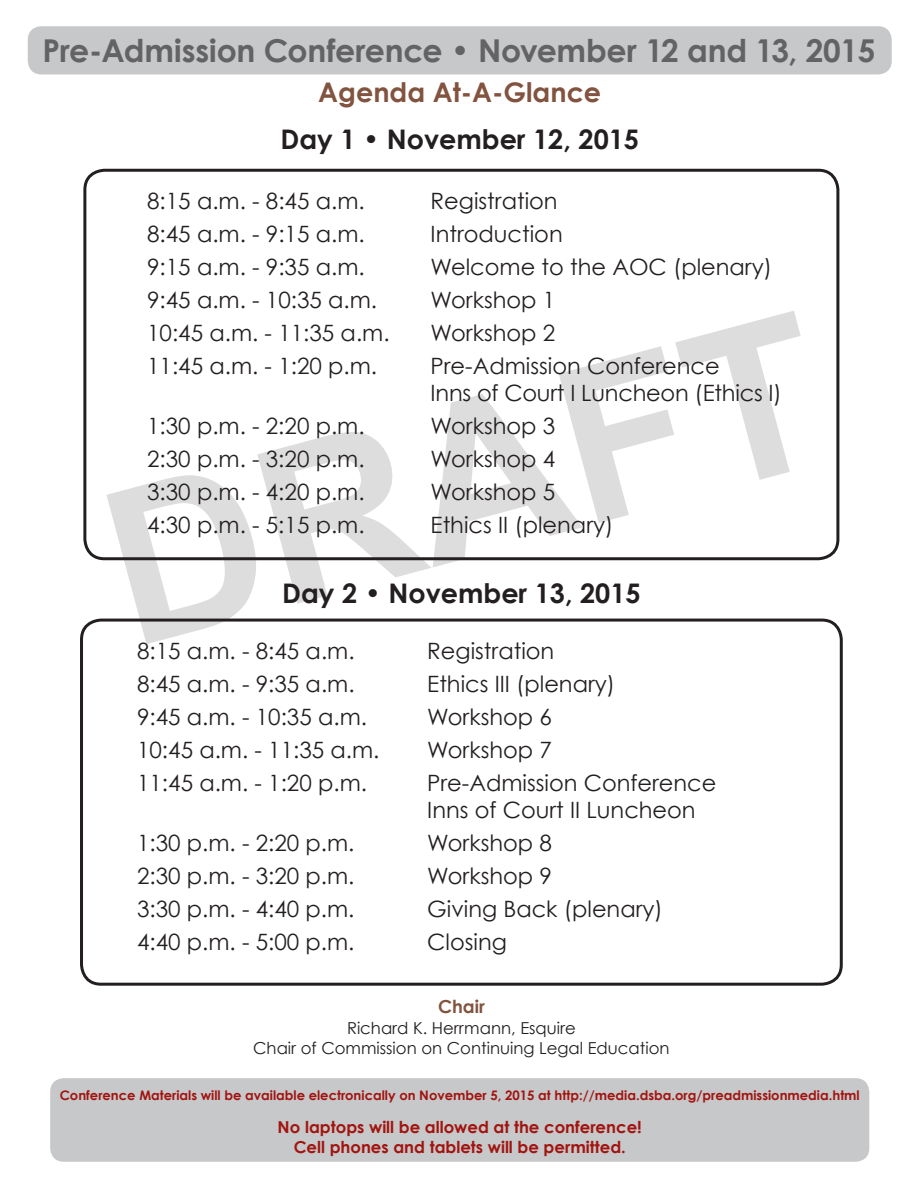
<style>
.page{position:relative;width:918px;height:1188px;background:#fff}
.page>*{position:absolute;margin:0;border:0;box-sizing:border-box;transform-origin:0 0}
.t1{font:700 216px "Arial";color:#231f20}
.t2{font:700 31.5px "Century Gothic";letter-spacing:-.01em;color:#636366}
.t3{font:700 27px "Century Gothic";color:#231f20}
.t4{font:700 27px "Century Gothic";color:#82533f}
.t5{font:22.5px/27px "Century Gothic";color:#231f20}
.t6{font:700 18px "Century Gothic";color:#82533f}
.t7{font:700 16.5px "Century Gothic";color:#a1140f}
.t8{font:16.5px "Century Gothic";color:#231f20}
.t9{font:700 13.2px "Century Gothic";color:#a1140f}
</style>
<div class="page">
<div style="left:83px;top:169px;width:756px;height:391px;border:3px solid #231f20;border-radius:19px"></div>
<div style="left:28px;top:26px;width:864px;height:48px;background:#c7c8ca;border-radius:14px"></div>
<div style="left:80px;top:619px;width:763px;height:367px;border:3px solid #231f20;border-radius:20px"></div>
<div style="left:50px;top:1078px;width:819px;height:84px;background:#c7c8ca;border-radius:14px"></div>
<p class="t2" style="left:43px;top:31px;width:835px">Pre-Admission Conference • November 12 and 13, 2015</p>
<p class="t4" style="left:318px;top:75px;width:284px">Agenda At-A-Glance</p>
<p class="t3" style="left:280px;top:122px;width:360px">Day 1 • November 12, 2015</p>
<p class="t5" style="left:147px;top:187px;width:219px">8:15 a.m. - 8:45 a.m.</p>
<p class="t5" style="left:431px;top:187px;width:129px">Registration</p>
<p class="t5" style="left:147px;top:220px;width:219px">8:45 a.m. - 9:15 a.m.</p>
<p class="t5" style="left:431px;top:220px;width:134px">Introduction</p>
<p class="t5" style="left:147px;top:253px;width:219px">9:15 a.m. - 9:35 a.m.</p>
<p class="t5" style="left:431px;top:253px;width:343px">Welcome to the AOC (plenary)</p>
<p class="t5" style="left:147px;top:286px;width:231px">9:45 a.m. - 10:35 a.m.</p>
<p class="t5" style="left:431px;top:286px;width:126px">Workshop 1</p>
<p class="t5" style="left:147px;top:319px;width:244px">10:45 a.m. - 11:35 a.m.</p>
<p class="t5" style="left:431px;top:319px;width:126px">Workshop 2</p>
<p class="t5" style="left:147px;top:352px;width:231px">11:45 a.m. - 1:20 p.m.</p>
<p class="t5" style="left:431px;top:352px;width:353px">Pre-Admission Conference<br>Inns of Court I Luncheon (Ethics I)</p>
<p class="t5" style="left:147px;top:412px;width:219px">1:30 p.m. - 2:20 p.m.</p>
<p class="t5" style="left:431px;top:412px;width:126px">Workshop 3</p>
<p class="t5" style="left:147px;top:445px;width:219px">2:30 p.m. - 3:20 p.m.</p>
<p class="t5" style="left:431px;top:445px;width:126px">Workshop 4</p>
<p class="t5" style="left:147px;top:478px;width:219px">3:30 p.m. - 4:20 p.m.</p>
<p class="t5" style="left:431px;top:478px;width:126px">Workshop 5</p>
<p class="t5" style="left:147px;top:511px;width:219px">4:30 p.m. - 5:15 p.m.</p>
<p class="t5" style="left:431px;top:511px;width:184px">Ethics II (plenary)</p>
<h1 class="t1" style="left:75px;top:437px;width:733px;rotate:-15deg">DRAFT</h1>
<p class="t3" style="left:282px;top:576px;width:360px">Day 2 • November 13, 2015</p>
<p class="t5" style="left:137px;top:637px;width:219px">8:15 a.m. - 8:45 a.m.</p>
<p class="t5" style="left:427px;top:637px;width:129px">Registration</p>
<p class="t5" style="left:137px;top:670px;width:219px">8:45 a.m. - 9:35 a.m.</p>
<p class="t5" style="left:427px;top:670px;width:189px">Ethics III (plenary)</p>
<p class="t5" style="left:137px;top:703px;width:231px">9:45 a.m. - 10:35 a.m.</p>
<p class="t5" style="left:427px;top:703px;width:126px">Workshop 6</p>
<p class="t5" style="left:137px;top:736px;width:244px">10:45 a.m. - 11:35 a.m.</p>
<p class="t5" style="left:427px;top:736px;width:126px">Workshop 7</p>
<p class="t5" style="left:137px;top:769px;width:231px">11:45 a.m. - 1:20 p.m.</p>
<p class="t5" style="left:427px;top:769px;width:291px">Pre-Admission Conference<br>Inns of Court II Luncheon</p>
<p class="t5" style="left:137px;top:829px;width:219px">1:30 p.m. - 2:20 p.m.</p>
<p class="t5" style="left:427px;top:829px;width:126px">Workshop 8</p>
<p class="t5" style="left:137px;top:862px;width:219px">2:30 p.m. - 3:20 p.m.</p>
<p class="t5" style="left:427px;top:862px;width:126px">Workshop 9</p>
<p class="t5" style="left:137px;top:895px;width:219px">3:30 p.m. - 4:40 p.m.</p>
<p class="t5" style="left:427px;top:895px;width:237px">Giving Back (plenary)</p>
<p class="t5" style="left:137px;top:928px;width:219px">4:40 p.m. - 5:00 p.m.</p>
<p class="t5" style="left:427px;top:928px;width:81px">Closing</p>
<p class="t6" style="left:438px;top:996px;width:48px">Chair</p>
<p class="t8" style="left:347px;top:1018px;width:230px">Richard K. Herrmann, Esquire</p>
<p class="t8" style="left:253px;top:1038px;width:418px">Chair of Commission on Continuing Legal Education</p>
<p class="t9" style="left:60px;top:1087px;width:802px">Conference Materials will be available electronically on November 5, 2015 at http://media.dsba.org/preadmissionmedia.html</p>
<p class="t7" style="left:278px;top:1117px;width:366px">No laptops will be allowed at the conference!</p>
<p class="t7" style="left:294px;top:1137px;width:334px">Cell phones and tablets will be permitted.</p>
</div>
